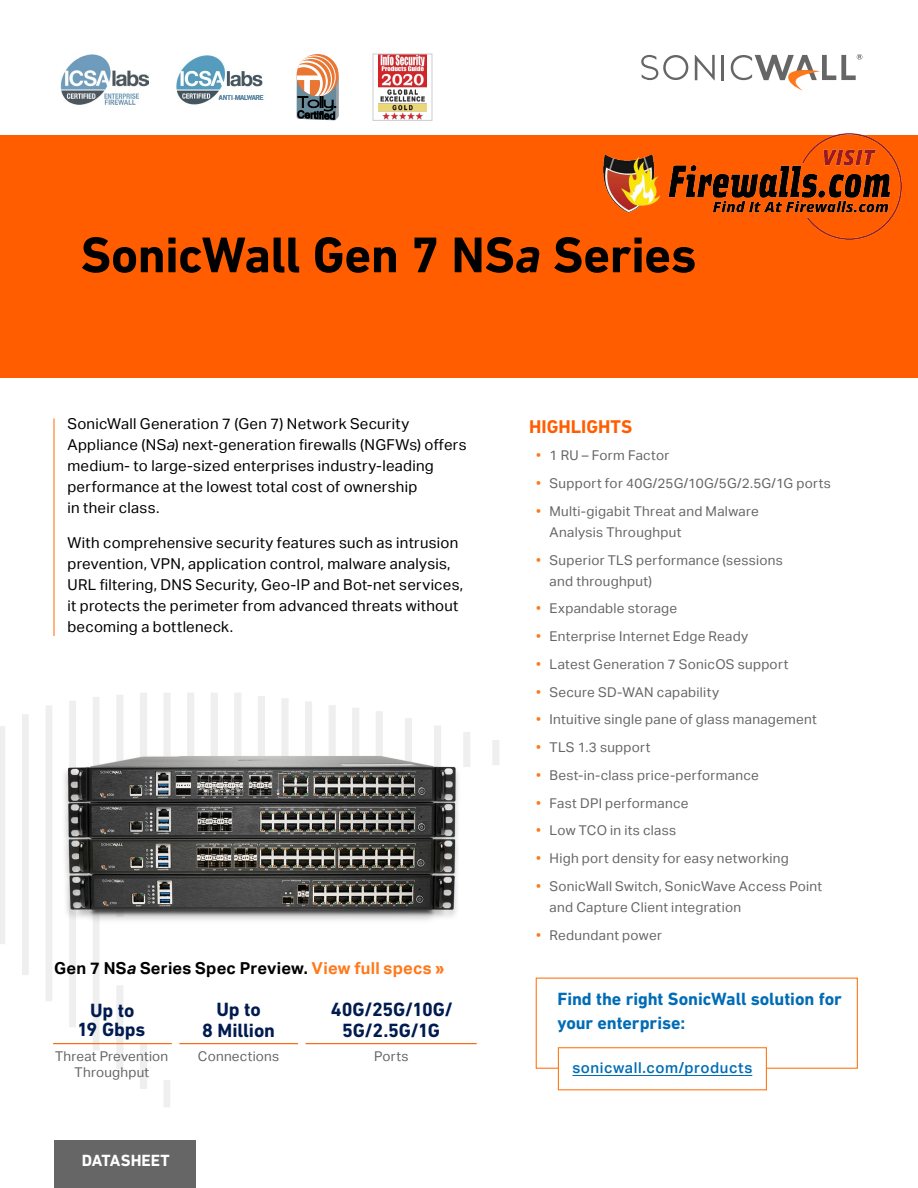
<style>
.page{position:relative;width:918px;height:1188px;background:#fff}
.page>*{position:absolute;margin:0;border:0;box-sizing:border-box;transform-origin:0 0}
.t1{font:700 51px "DIN Next LT Pro";letter-spacing:-.01em;color:#000}
.t2{font:700 19.5px/21px "DIN Next LT Pro";letter-spacing:-.005em;color:#001b50;text-align:center}
.t3{font:700 18.75px "DIN Next LT Pro";color:#ff5d00}
.t4{font:700 18px/24px "DIN Next LT Pro";letter-spacing:-.005em;color:#006cb6}
.t5{font:700 16.5px "Aktiv Grotesk";letter-spacing:.015em;color:#000}
.t6{font:700 16.5px "DIN Next LT Pro";letter-spacing:.005em;color:#fff}
.t7{font:15px/21px "Aktiv Grotesk";letter-spacing:.02em;color:#000}
.t8{font:500 15px "Aktiv Grotesk";letter-spacing:.035em;color:#006cb6}
.t9{font:13.5px/21px "Aktiv Grotesk";letter-spacing:.02em;color:#666}
.s1{font-style:italic}
.s2{color:#ff791a}
</style>
<div class="page">
<svg style="left:0;top:693px;width:499px;height:414px"></svg>
<div style="left:54px;top:1140px;width:141px;height:48px;background:#666"></div>
<div style="left:0;top:135px;width:918px;height:243px;background:#ff5d00"></div>
<svg style="left:695px;top:55px;width:20px;height:25px"></svg>
<hr style="left:722px;top:55px;width:2px;height:25px;background:#666">
<svg style="left:641px;top:55px;width:47px;height:25px"></svg>
<svg style="left:731px;top:54px;width:131px;height:37px"></svg>
<hr style="left:53px;top:418px;width:2px;height:218px;background:#ff791a">
<div style="left:536px;top:978px;width:322px;height:91px;border:1px solid #ff791a"></div>
<div style="left:558px;top:1048px;width:208px;height:42px;background:#fff"></div>
<hr style="left:572px;top:1075px;width:180px;height:1px;background:#006cb6">
<div style="left:558px;top:1047px;width:209px;height:43px;border:1px solid #ff791a"></div>
<img style="left:54px;top:726px;width:422px;height:208px">
<div style="left:46px;top:1001px;width:7px;height:43px;background:#fff"></div>
<div style="left:172px;top:1001px;width:7px;height:43px;background:#fff"></div>
<div style="left:298px;top:1001px;width:8px;height:43px;background:#fff"></div>
<div style="left:477px;top:1001px;width:7px;height:43px;background:#fff"></div>
<hr style="left:53px;top:1043px;width:119px;height:1px;background:#ff5d00">
<hr style="left:179px;top:1043px;width:119px;height:1px;background:#ff5d00">
<hr style="left:306px;top:1043px;width:171px;height:1px;background:#ff5d00">
<img style="left:61px;top:54px;width:87px;height:51px">
<img style="left:175px;top:55px;width:89px;height:50px">
<svg style="left:297px;top:54px;width:42px;height:66px"></svg>
<img style="left:378px;top:56px;width:49px;height:63px">
<div style="left:373px;top:54px;width:59px;height:67px;border:1px solid #ccc"></div>
<img style="left:604px;top:134px;width:298px;height:105px">
<h1 class="t1" style="left:81px;top:225px;width:617px">SonicWall Gen 7 NS<span class="s1">a</span> Series</h1>
<p class="t7" style="left:67px;top:414px;width:401px">SonicWall Generation 7 (Gen 7) Network Security Appliance (NS<span class="s1">a</span>) next-generation firewalls (NGFWs) offers medium- to large-sized enterprises industry-leading performance at the lowest total cost of ownership<br>in their class.</p>
<p class="t7" style="left:67px;top:532px;width:397px">With comprehensive security features such as intrusion prevention, VPN, application control, malware analysis, URL filtering, DNS Security, Geo-IP and Bot-net services, it protects the perimeter from advanced threats without becoming a bottleneck.</p>
<p class="t5" style="left:54px;top:958px;width:392px">Gen 7 NS<span class="s1">a</span> Series Spec Preview. <span class="s2">View full specs »</span></p>
<h2 class="t2" style="left:77px;top:1000px;width:70px;line-height:19.5px">Up to<br>19 Gbps</h2>
<h2 class="t2" style="left:202px;top:999px;width:74px">Up to<br>8 Million</h2>
<h2 class="t2" style="left:331px;top:999px;width:124px">40G/25G/10G/<br>5G/2.5G/1G</h2>
<p class="t9" style="left:55px;top:1048px;width:115px;line-height:16.5px;text-align:center">Threat Prevention<br>Throughput</p>
<p class="t9" style="left:198px;top:1045px;width:83px">Connections</p>
<p class="t9" style="left:374px;top:1045px;width:36px">Ports</p>
<p class="t6" style="left:82px;top:1150px;width:90px">DATASHEET</p>
<h3 class="t3" style="left:529px;top:415px;width:104px">HIGHLIGHTS</h3>
<p class="t9" style="left:536px;top:445px;width:135px"><span class="s2">•</span> 1 RU – Form Factor</p>
<p class="t9" style="left:536px;top:473px;width:296px"><span class="s2">•</span> Support for 40G/25G/10G/5G/2.5G/1G ports</p>
<p class="t9" style="left:550px;top:501px;width:211px;text-indent:-14px"><span class="s2">•</span> Multi-gigabit Threat and Malware<br>Analysis Throughput</p>
<p class="t9" style="left:550px;top:549px;width:235px;text-indent:-14px"><span class="s2">•</span> Superior TLS performance (sessions and throughput)</p>
<p class="t9" style="left:536px;top:598px;width:143px"><span class="s2">•</span> Expandable storage</p>
<p class="t9" style="left:536px;top:626px;width:214px"><span class="s2">•</span> Enterprise Internet Edge Ready</p>
<p class="t9" style="left:536px;top:654px;width:254px"><span class="s2">•</span> Latest Generation 7 SonicOS support</p>
<p class="t9" style="left:536px;top:681px;width:185px"><span class="s2">•</span> Secure SD-WAN capability</p>
<p class="t9" style="left:536px;top:709px;width:282px"><span class="s2">•</span> Intuitive single pane of glass management</p>
<p class="t9" style="left:536px;top:737px;width:116px"><span class="s2">•</span> TLS 1.3 support</p>
<p class="t9" style="left:536px;top:765px;width:224px"><span class="s2">•</span> Best-in-class price-performance</p>
<p class="t9" style="left:536px;top:792px;width:154px"><span class="s2">•</span> Fast DPI performance</p>
<p class="t9" style="left:536px;top:820px;width:142px"><span class="s2">•</span> Low TCO in its class</p>
<p class="t9" style="left:536px;top:848px;width:254px"><span class="s2">•</span> High port density for easy networking</p>
<p class="t9" style="left:550px;top:876px;width:274px;text-indent:-14px"><span class="s2">•</span> SonicWall Switch, SonicWave Access Point and Capture Client integration</p>
<p class="t9" style="left:536px;top:925px;width:127px"><span class="s2">•</span> Redundant power</p>
<h3 class="t4" style="left:557px;top:986px;width:286px">Find the right SonicWall solution for your enterprise:</h3>
<p class="t8" style="left:572px;top:1059px;width:181px">sonicwall.com/products</p>
</div>
